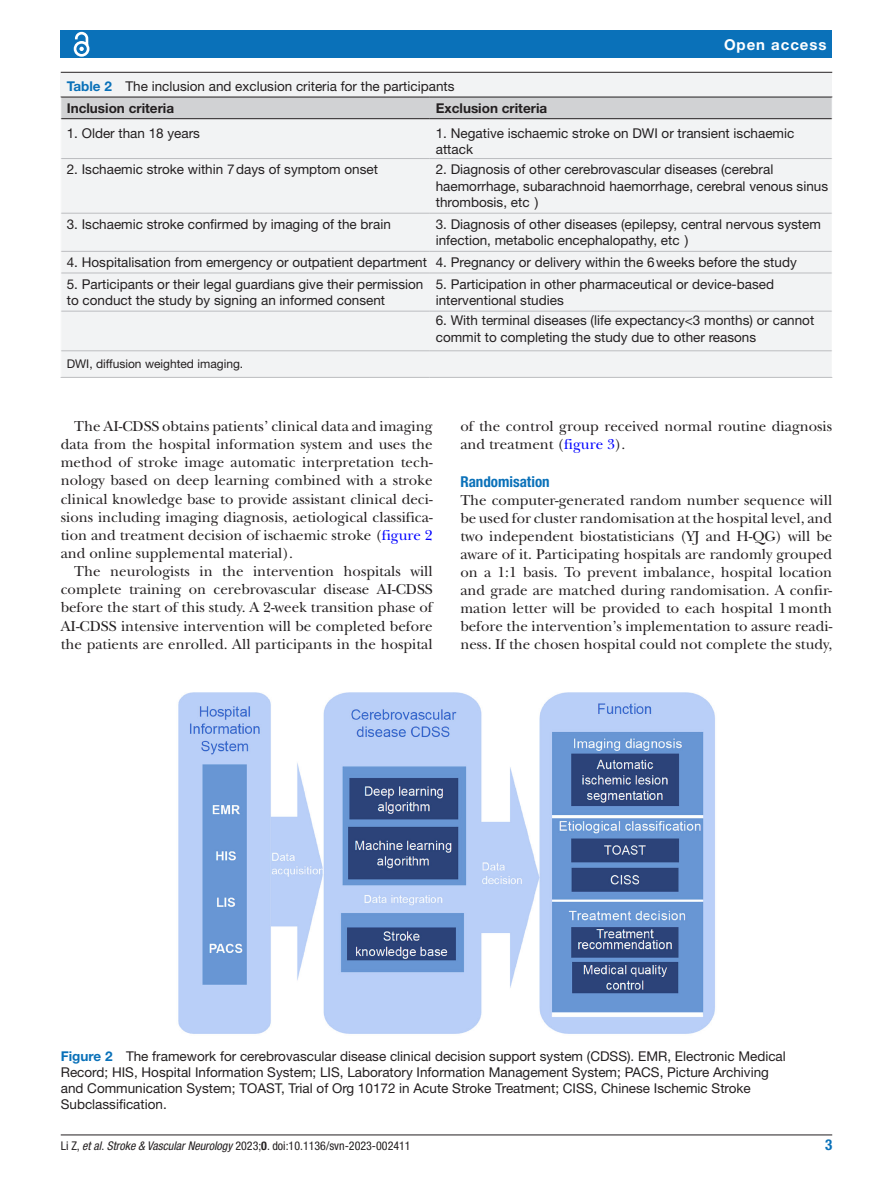
<style>
.page{position:relative;width:893px;height:1191px;background:#fff}
.page>*{position:absolute;margin:0;border:0;box-sizing:border-box;transform-origin:0 0}
.t1{font:15px/18.1px "New Baskerville";color:#231f20;text-align:justify}
.t2{font:700 condensed 15px "Helvetica Neue LT Std";color:#0a71b9}
.t3{font:700 15px "Helvetica Neue LT Std";letter-spacing:.065em;color:#fff}
.t4{font:13.5px/16.5px "Helvetica Neue LT Std";color:#231f20}
.t5{font:700 13.5px "Helvetica Neue LT Std";color:#231f20}
.t6{font:condensed 12px "Helvetica Neue LT Std";color:#231f20}
.t7{font:12px "Helvetica Neue LT Std";color:#231f20}
.s1{font-weight:700;color:#0a71b9}
.s2{font-weight:700}
.s3{font-family:"Arial Unicode MS"}
.s4{color:#00f}
.s5{font-style:italic}
</style>
<div class="page">
<hr style="left:61px;top:1134px;width:771px;height:1px;background:#231f20">
<div style="left:61px;top:31px;width:771px;height:27px;background:#0a71b9"></div>
<svg style="left:73px;top:31px;width:17px;height:26px"></svg>
<div style="left:61px;top:73px;width:771px;height:304px;background:#f2f3f4"></div>
<hr style="left:61px;top:72px;width:771px;height:1px;background:#231f20">
<hr style="left:61px;top:158px;width:369px;height:1px;background:#bcbdc0">
<hr style="left:430px;top:158px;width:402px;height:1px;background:#bcbdc0">
<hr style="left:61px;top:213px;width:369px;height:1px;background:#bcbdc0">
<hr style="left:430px;top:213px;width:402px;height:1px;background:#bcbdc0">
<hr style="left:61px;top:251px;width:369px;height:1px;background:#bcbdc0">
<hr style="left:430px;top:251px;width:402px;height:1px;background:#bcbdc0">
<hr style="left:61px;top:273px;width:369px;height:1px;background:#bcbdc0">
<hr style="left:430px;top:273px;width:402px;height:1px;background:#bcbdc0">
<hr style="left:61px;top:311px;width:369px;height:1px;background:#bcbdc0">
<hr style="left:430px;top:311px;width:402px;height:1px;background:#bcbdc0">
<hr style="left:61px;top:350px;width:369px;height:1px;background:#bcbdc0">
<hr style="left:430px;top:350px;width:402px;height:1px;background:#bcbdc0">
<hr style="left:61px;top:377px;width:369px;height:1px;background:#bcbdc0">
<hr style="left:430px;top:377px;width:402px;height:1px;background:#bcbdc0">
<svg style="left:60px;top:97px;width:773px;height:22px;background:#c6c7c9"></svg>
<img style="left:178px;top:692px;width:537px;height:342px">
<p class="t4" style="left:67px;top:75px;width:389px;line-height:22px"><span class="s1">Table 2</span> The inclusion and exclusion criteria for the participants<br><span class="s2">Inclusion criteria</span></p>
<p class="t5" style="left:436px;top:99px;width:113px">Exclusion criteria</p>
<p class="t3" style="left:724px;top:35px;width:104px">Open access</p>
<p class="t4" style="left:67px;top:124px;width:135px">1. Older than 18 years</p>
<p class="t4" style="left:436px;top:124px;width:360px">1. Negative ischaemic stroke on DWI or transient ischaemic attack</p>
<p class="t4" style="left:67px;top:161px;width:313px">2. Ischaemic stroke within 7days of symptom onset</p>
<p class="t4" style="left:436px;top:161px;width:394px">2. Diagnosis of other cerebrovascular diseases (cerebral haemorrhage, subarachnoid haemorrhage, cerebral venous sinus thrombosis, etc<span class="s3">）</span></p>
<p class="t4" style="left:67px;top:216px;width:326px">3. Ischaemic stroke confirmed by imaging of the brain</p>
<p class="t4" style="left:436px;top:216px;width:387px">3. Diagnosis of other diseases (epilepsy, central nervous system infection, metabolic encephalopathy, etc<span class="s3">）</span></p>
<p class="t4" style="left:67px;top:254px;width:731px">4. Hospitalisation from emergency or outpatient department 4. Pregnancy or delivery within the 6weeks before the study</p>
<p class="t4" style="left:67px;top:275px;width:358px">5. Participants or their legal guardians give their permission to conduct the study by signing an informed consent</p>
<p class="t4" style="left:436px;top:275px;width:340px">5. Participation in other pharmaceutical or device-based interventional studies</p>
<p class="t4" style="left:436px;top:312px;width:380px">6. With terminal diseases (life expectancy&lt;3 months) or cannot commit to completing the study due to other reasons</p>
<p class="t7" style="left:67px;top:357px;width:178px">DWI, diffusion weighted imaging.</p>
<p class="t1" style="left:61px;top:417px;width:373px;text-indent:14px">The AI-CDSS obtains patients’ clinical data and imaging data from the hospital information system and uses the method of stroke image automatic interpretation tech&shy;nology based on deep learning combined with a stroke clinical knowledge base to provide assistant clinical deci&shy;sions including imaging diagnosis, aetiological classifica&shy;tion and treatment decision of ischaemic stroke (<span class="s4">figure 2 </span>and online supplemental material).</p>
<p class="t1" style="left:61px;top:562px;width:373px;text-indent:14px">The neurologists in the intervention hospitals will complete training on cerebrovascular disease AI-CDSS before the start of this study. A 2-week transition phase of AI-CDSS intensive intervention will be completed before the patients are enrolled. All participants in the hospital</p>
<p class="t1" style="left:460px;top:417px;width:373px">of the control group received normal routine diagnosis and treatment (<span class="s4">figure 3</span>).</p>
<p class="t2" style="left:460px;top:472px;width:91px">Randomisation</p>
<p class="t1" style="left:460px;top:491px;width:373px">The computer-generated random number sequence will be used for cluster randomisation at the hospital level, and two independent biostatisticians (YJ and H-QG) will be aware of it. Participating hospitals are randomly grouped on a 1:1 basis. To prevent imbalance, hospital location and grade are matched during randomisation. A confir&shy;mation letter will be provided to each hospital 1month before the intervention’s implementation to assure readi&shy;ness. If the chosen hospital could not complete the study,</p>
<p class="t4" style="left:61px;top:1047px;width:727px"><span class="s1">Figure 2</span> The framework for cerebrovascular disease clinical decision support system (CDSS). EMR, Electronic Medical Record; HIS, Hospital Information System; LIS, Laboratory Information Management System; PACS, Picture Archiving and Communication System; TOAST, Trial of Org 10172 in Acute Stroke Treatment; CISS, Chinese Ischemic Stroke Subclassification.</p>
<p class="t6" style="left:61px;top:1138px;width:351px">Li Z, <span class="s5">et al</span>. <span class="s5">Stroke &amp; Vascular Neurology</span> 2023;<span class="s2">0</span>. doi:10.1136/svn-2023-002411</p>
<p class="t2" style="left:825px;top:1135px;width:9px">3</p>
</div>
